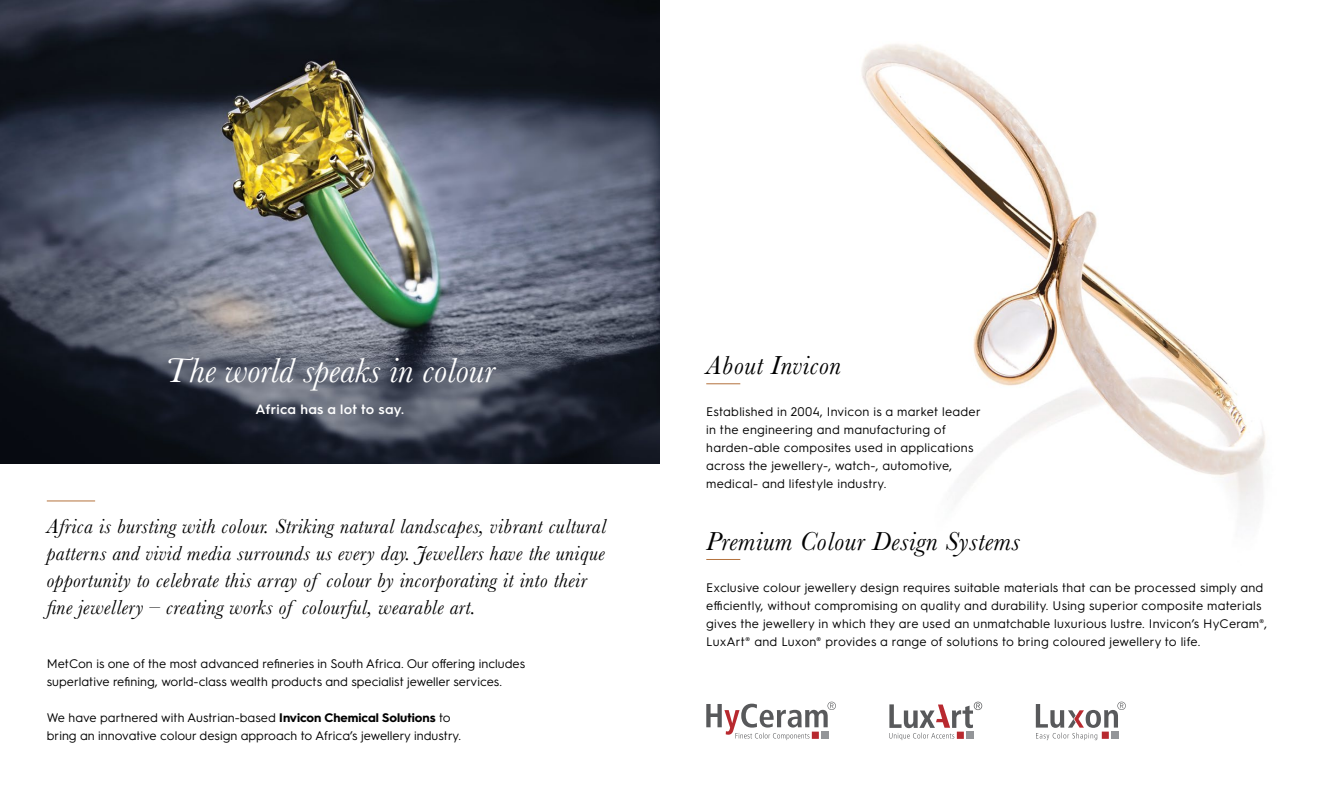
<style>
.page{position:relative;width:1319px;height:787px;background:#fff}
.page>*{position:absolute;margin:0;border:0;box-sizing:border-box;transform-origin:0 0}
.t1{font:italic 36px "Baskerville";color:#fff}
.t2{font:italic 27px "Baskerville";letter-spacing:.02em;color:#000}
.t3{font:italic 21px/27px "Baskerville";letter-spacing:.02em;color:#000}
.t4{font:600 13.5px "Hurme Geometric Sans 3";letter-spacing:.02em;color:#fff}
.t5{font:12.45px/18px "Hurme Geometric Sans 3";letter-spacing:.02em;color:#000}
.t6{font:12.45px/18px "Hurme Geometric Sans 3";color:#000}
.s1{font-weight:700}
</style>
<div class="page">
<img style="left:659px;top:0;width:607px;height:560px">
<img style="left:0;top:0;width:659px;height:463px">
<hr style="left:47px;top:500px;width:48px;height:1px;background:#b4723d">
<hr style="left:706px;top:383px;width:34px;height:1px;background:#b4723d">
<hr style="left:706px;top:559px;width:34px;height:1px;background:#b4723d">
<svg style="left:706px;top:701px;width:129px;height:39px"></svg>
<svg style="left:1035px;top:701px;width:90px;height:39px"></svg>
<svg style="left:889px;top:701px;width:93px;height:39px"></svg>
<h2 class="t2" style="left:706px;top:347px;width:136px">About Invicon</h2>
<h1 class="t1" style="left:165px;top:346px;width:331px">The world speaks in colour</h1>
<p class="t4" style="left:255px;top:400px;width:150px">Africa has a lot to say.</p>
<p class="t5" style="left:706px;top:401px;width:276px">Established in 2004, Invicon is a market leader in the engineering and manufacturing of harden-able composites used in applications across the jewellery-, watch-, automotive, medical- and lifestyle industry.</p>
<p class="t3" style="left:47px;top:513px;width:561px">Africa is bursting with colour. Striking natural landscapes, vibrant cultural patterns and vivid media surrounds us every day. Jewellers have the unique opportunity to celebrate this array of colour by incorporating it into their fine jewellery – creating works of colourful, wearable art.</p>
<p class="t6" style="left:47px;top:654px;width:480px">MetCon is one of the most advanced refineries in South Africa. Our offering includes superlative refining, world-class wealth products and specialist jeweller services.</p>
<p class="t6" style="left:47px;top:708px;width:416px">We have partnered with Austrian-based <span class="s1">Invicon Chemical Solutions</span> to bring an innovative colour design approach to Africa’s jewellery industry.</p>
<h2 class="t2" style="left:706px;top:523px;width:315px">Premium Colour Design Systems</h2>
<p class="t5" style="left:706px;top:577px;width:562px">Exclusive colour jewellery design requires suitable materials that can be processed simply and efficiently, without compromising on quality and durability. Using superior composite materials gives the jewellery in which they are used an unmatchable luxurious lustre. Invicon’s HyCeram®, LuxArt® and Luxon® provides a range of solutions to bring coloured jewellery to life.</p>
</div>
